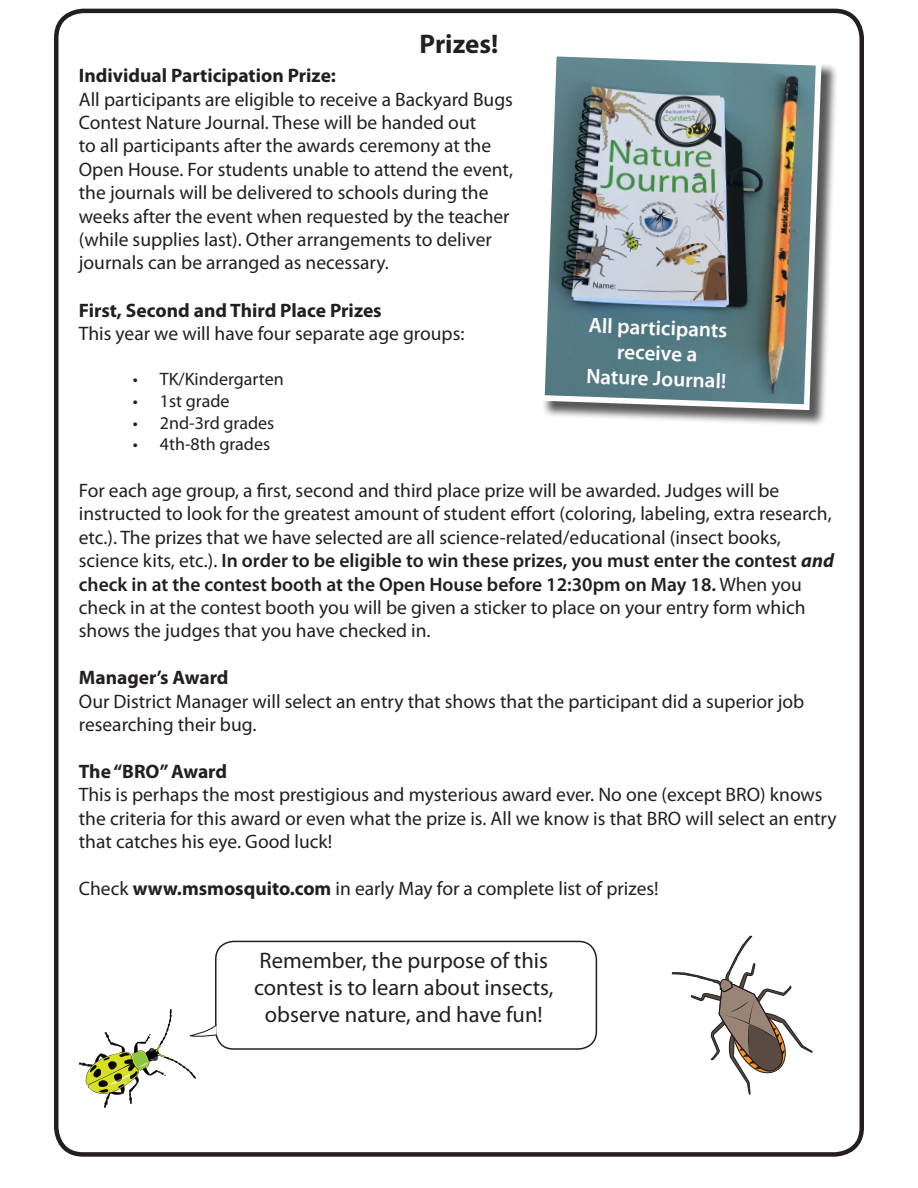
<style>
.page{position:relative;width:918px;height:1188px;background:#fff}
.page>*{position:absolute;margin:0;border:0;box-sizing:border-box;transform-origin:0 0}
.t1{font:700 27px "Myriad Pro";color:#231f20}
.t2{font:22.5px "Myriad Pro";color:#231f20}
.t3{font:600 21.15px "Myriad Pro";color:#fff}
.t4{font:19.5px/23.4px "Myriad Pro";color:#231f20}
.t5{font:700 19.5px "Myriad Pro";color:#231f20}
.t6{font:18px "Myriad Pro";color:#231f20}
.s1{font-weight:600}
.s2{font-weight:700;font-style:italic}
.s3{font-weight:700}
</style>
<div class="page">
<div style="left:54px;top:9px;width:810px;height:1148px;border:4px solid #231f20;border-radius:27px"></div>
<div style="left:541px;top:53px;width:298px;height:375px;background:#231f20;opacity:.75"></div>
<img style="left:541px;top:53px;width:283px;height:360px">
<div style="left:215px;top:941px;width:382px;height:109px;border:2px solid #231f20;border-radius:18px"></div>
<svg style="left:79px;top:1008px;width:139px;height:100px"></svg>
<svg style="left:671px;top:935px;width:142px;height:160px"></svg>
<p class="t1" style="left:420px;top:26px;width:80px">Prizes!</p>
<p class="t5" style="left:79px;top:63px;width:259px">Individual Participation Prize:</p>
<p class="t4" style="left:79px;top:87px;width:436px">All participants are eligible to receive a Backyard Bugs Contest Nature Journal. These will be handed out<br>to all participants after the awards ceremony at the Open House. For students unable to attend the event, the journals will be delivered to schools during the weeks after the event when requested by the teacher (while supplies last). Other arrangements to deliver journals can be arranged as necessary.</p>
<p class="t5" style="left:79px;top:298px;width:304px">First, Second and Third Place Prizes</p>
<p class="t4" style="left:79px;top:322px;width:387px">This year we will have four separate age groups:</p>
<p class="t6" style="left:133px;top:368px;width:152px">• TK/Kindergarten</p>
<p class="t6" style="left:133px;top:390px;width:98px">• 1st grade</p>
<p class="t6" style="left:133px;top:411px;width:143px">• 2nd-3rd grades</p>
<p class="t6" style="left:133px;top:433px;width:139px">• 4th-8th grades</p>
<p class="t4" style="left:79px;top:478px;width:757px">For each age group, a first, second and third place prize will be awarded. Judges will be instructed to look for the greatest amount of student effort (coloring, labeling, extra research, etc.). The prizes that we have selected are all science-related/educational (insect books, science kits, etc.). <span class="s1">In order to be eligible to win these prizes, you must enter the contest</span> <span class="s2">and </span><span class="s1">check in at the contest booth at the Open House before 12:30pm on May 18.</span> When you check in at the contest booth you will be given a sticker to place on your entry form which shows the judges that you have checked in.</p>
<p class="t5" style="left:79px;top:665px;width:151px">Manager’s Award</p>
<p class="t4" style="left:79px;top:689px;width:727px">Our District Manager will select an entry that shows that the participant did a superior job researching their bug.</p>
<p class="t5" style="left:79px;top:758px;width:150px">The “BRO” Award</p>
<p class="t4" style="left:79px;top:783px;width:759px">This is perhaps the most prestigious and mysterious award ever. No one (except BRO) knows the criteria for this award or even what the prize is. All we know is that BRO will select an entry that catches his eye. Good luck!</p>
<p class="t4" style="left:79px;top:876px;width:581px">Check <span class="s3">www.msmosquito.com</span> in early May for a complete list of prizes!</p>
<p class="t3" style="left:589px;top:312px;width:140px;rotate:2deg">All participants</p>
<p class="t3" style="left:618px;top:338px;width:82px;rotate:2deg">receive a</p>
<p class="t3" style="left:587px;top:363px;width:142px;rotate:2deg">Nature Journal!</p>
<p class="t2" style="left:260px;top:947px;width:290px">Remember, the purpose of this</p>
<p class="t2" style="left:254px;top:974px;width:301px">contest is to learn about insects,</p>
<p class="t2" style="left:265px;top:1001px;width:279px">observe nature, and have fun!</p>
</div>
